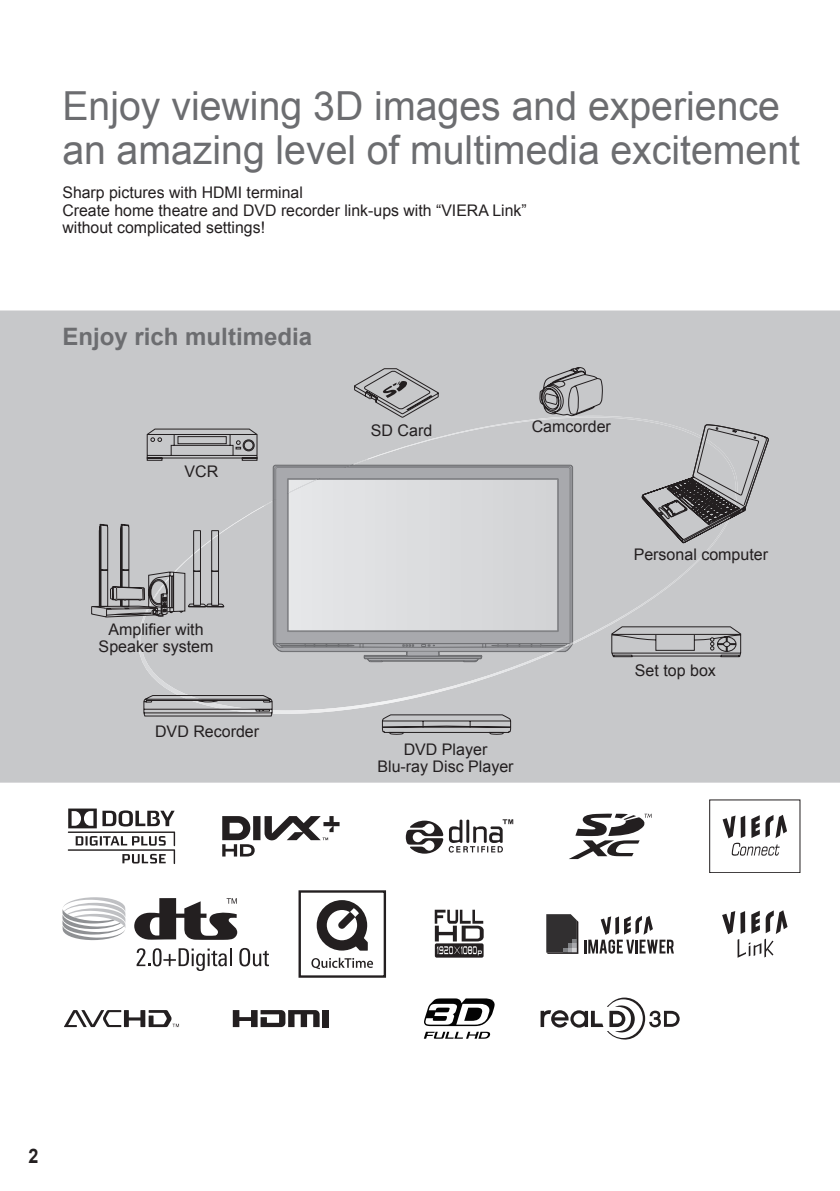
<style>
.page{position:relative;width:840px;height:1191px;background:#fff}
.page>*{position:absolute;margin:0;border:0;box-sizing:border-box;transform-origin:0 0}
.t1{font:40px/44px "Arial";color:#6c6d70}
.t2{font:700 24px "Arial";color:#6c6d70}
.t3{font:700 20px "Arial";color:#231f20;scale:.9 1}
.t4{font:16px/17.2px "Arial";color:#231f20;text-align:center}
</style>
<div class="page">
<div style="left:0;top:310px;width:839px;height:472px;background:#c7c8ca"></div>
<div style="left:602px;top:416px;width:135px;height:228px;background:#c7c8ca"></div>
<svg style="left:641px;top:420px;width:127px;height:123px;background:#a9a9ab"></svg>
<svg style="left:610px;top:626px;width:131px;height:31px;background:#a3a3a4"></svg>
<svg style="left:91px;top:478px;width:52px;height:231px;background:#b9babc"></svg>
<svg style="left:143px;top:367px;width:459px;height:367px;background:#c3c4c6"></svg>
<svg style="left:353px;top:368px;width:86px;height:50px;background:#adadaf"></svg>
<svg style="left:64px;top:1010px;width:115px;height:17px"></svg>
<svg style="left:68px;top:808px;width:107px;height:56px"></svg>
<svg style="left:62px;top:897px;width:63px;height:43px"></svg>
<svg style="left:136px;top:948px;width:95px;height:23px"></svg>
<svg style="left:239px;top:948px;width:30px;height:18px"></svg>
<svg style="left:134px;top:898px;width:103px;height:42px"></svg>
<svg style="left:424px;top:998px;width:70px;height:40px"></svg>
<svg style="left:405px;top:819px;width:108px;height:34px"></svg>
<svg style="left:434px;top:909px;width:49px;height:48px"></svg>
<svg style="left:222px;top:816px;width:117px;height:40px"></svg>
<div style="left:322px;top:1010px;width:7px;height:17px;background:#231f20"></div>
<svg style="left:233px;top:1010px;width:86px;height:17px"></svg>
<div style="left:298px;top:890px;width:88px;height:87px;border:2px solid #231f20"></div>
<svg style="left:311px;top:957px;width:62px;height:12px"></svg>
<svg style="left:316px;top:900px;width:51px;height:50px"></svg>
<svg style="left:540px;top:997px;width:139px;height:42px"></svg>
<svg style="left:569px;top:813px;width:82px;height:46px"></svg>
<svg style="left:584px;top:915px;width:89px;height:38px"></svg>
<svg style="left:546px;top:914px;width:32px;height:40px"></svg>
<div style="left:709px;top:799px;width:90px;height:74px;border:1px solid #231f20"></div>
<svg style="left:722px;top:814px;width:64px;height:41px"></svg>
<svg style="left:722px;top:910px;width:65px;height:47px"></svg>
<h1 class="t1" style="left:62px;top:84px;width:738px">Enjoy viewing 3D images and experience an amazing level of multimedia excitement</h1>
<p class="t4" style="left:62px;top:184px;width:465px;text-align:left">Sharp pictures with HDMI terminal<br>Create home theatre and DVD recorder link-ups with “VIERA Link” without complicated settings!</p>
<h2 class="t2" style="left:62px;top:323px;width:251px">Enjoy rich multimedia</h2>
<p class="t4" style="left:184px;top:463px;width:35px">VCR</p>
<p class="t4" style="left:99px;top:620px;width:116px">Amplifier with<br>Speaker system</p>
<p class="t4" style="left:155px;top:722px;width:106px">DVD Recorder</p>
<p class="t4" style="left:370px;top:422px;width:63px">SD Card</p>
<p class="t4" style="left:531px;top:418px;width:81px">Camcorder</p>
<p class="t4" style="left:377px;top:741px;width:138px">DVD Player<br>Blu-ray Disc Player</p>
<p class="t4" style="left:633px;top:545px;width:136px">Personal computer</p>
<p class="t4" style="left:634px;top:661px;width:82px">Set top box</p>
<p class="t3" style="left:28px;top:1144px;width:13px">2</p>
</div>
